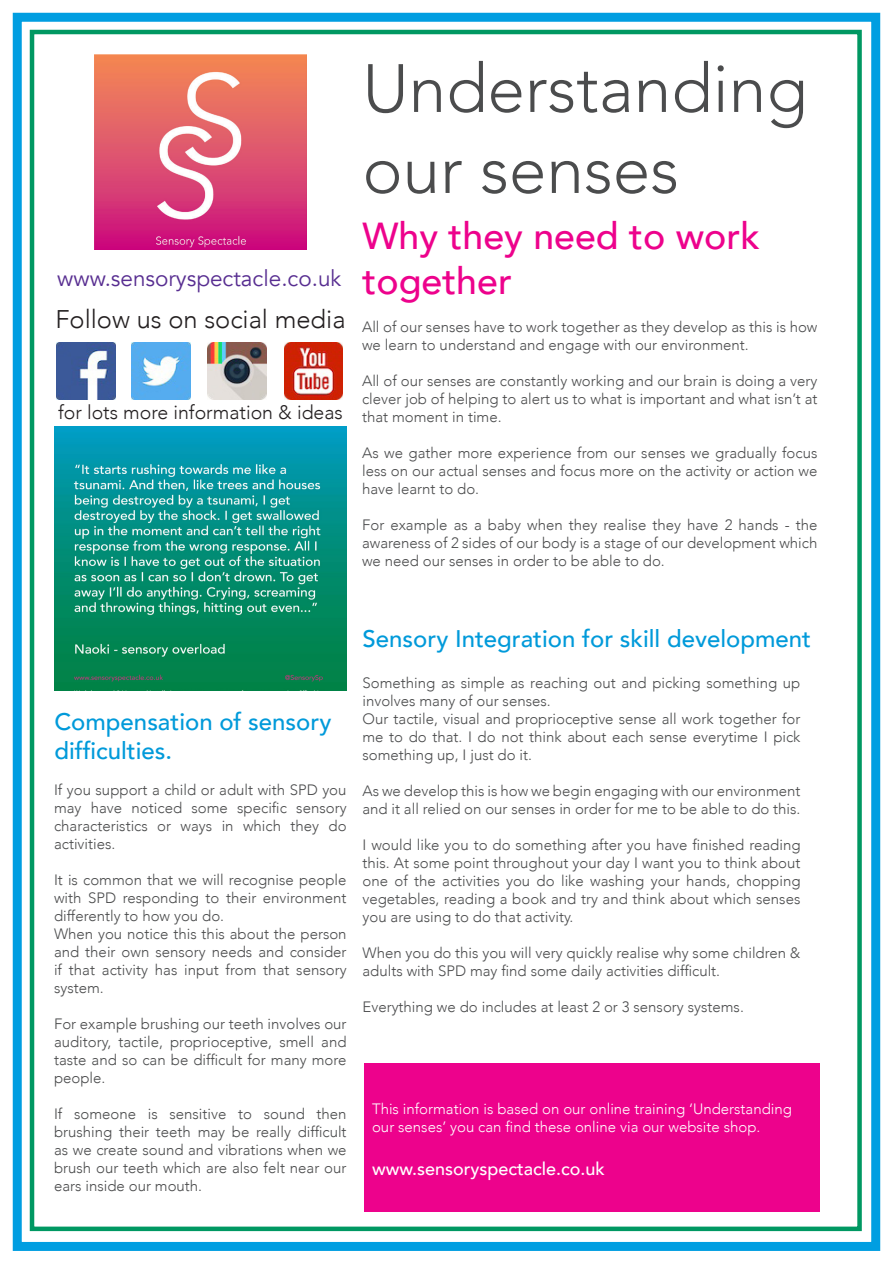
<style>
.page{position:relative;width:893px;height:1263px;background:#fff}
.page>*{position:absolute;margin:0;border:0;box-sizing:border-box;transform-origin:0 0}
.t1{font:300 67.5px/81px "Avenir";color:#4b4c4d}
.t2{font:500 37.5px/45px "Avenir";color:#ed028c}
.t3{font:300 25.5px "Avenir";color:#231f20}
.t4{font:500 24px/28.8px "Avenir";color:#019ada}
.t5{font:22.5px "Avenir";color:#582e91}
.t6{font:300 19.5px "Avenir";color:#231f20}
.t7{font:500 18px "Avenir";color:#fff}
.t8{font:300 15px/18px "Avenir";color:#4b4c4d;text-align:justify}
.t9{font:300 15px/18px "Avenir";color:#fff}
</style>
<div class="page">
<div style="left:13px;top:13px;width:867px;height:1238px;border:9px solid #009ee1"></div>
<div style="left:30px;top:30px;width:832px;height:1201px;border:4px solid #009862"></div>
<img style="left:94px;top:54px;width:213px;height:195px">
<img style="left:54px;top:426px;width:293px;height:264px">
<img style="left:284px;top:342px;width:59px;height:58px">
<div style="left:364px;top:1063px;width:455px;height:149px;background:#ed028c"></div>
<img style="left:207px;top:342px;width:59px;height:58px">
<img style="left:132px;top:342px;width:58px;height:58px">
<img style="left:57px;top:342px;width:58px;height:58px">
<p class="t5" style="left:57px;top:265px;width:286px">www.sensoryspectacle.co.uk</p>
<p class="t3" style="left:55px;top:305px;width:292px">Follow us on social media</p>
<p class="t6" style="left:58px;top:401px;width:286px">for lots more information &amp; ideas</p>
<p class="t1" style="left:362px;top:48px;width:447px">Understanding our senses</p>
<p class="t2" style="left:362px;top:211px;width:399px">Why they need to work together</p>
<p class="t8" style="left:362px;top:318px;width:457px">All of our senses have to work together as they develop as this is how we learn to understand and engage with our environment.</p>
<p class="t8" style="left:362px;top:372px;width:457px">All of our senses are constantly working and our brain is doing a very clever job of helping to alert us to what is important and what isn’t at that moment in time.</p>
<p class="t8" style="left:362px;top:444px;width:457px">As we gather more experience from our senses we gradually focus less on our actual senses and focus more on the activity or action we have learnt to do.</p>
<p class="t8" style="left:362px;top:516px;width:457px">For example as a baby when they realise they have 2 hands - the awareness of 2 sides of our body is a stage of our development which we need our senses in order to be able to do.</p>
<p class="t4" style="left:54px;top:706px;width:279px">Compensation of sensory difficulties.</p>
<p class="t8" style="left:54px;top:781px;width:294px">If you support a child or adult with SPD you may have noticed some specific sensory characteristics or ways in which they do activities.</p>
<p class="t8" style="left:54px;top:871px;width:294px">It is common that we will recognise people with SPD responding to their environment differently to how you do.</p>
<p class="t8" style="left:54px;top:925px;width:294px">When you notice this this about the person and their own sensory needs and consider if that activity has input from that sensory system.</p>
<p class="t8" style="left:54px;top:1015px;width:294px">For example brushing our teeth involves our auditory, tactile, proprioceptive, smell and taste and so can be difficult for many more people.</p>
<p class="t8" style="left:54px;top:1105px;width:294px">If someone is sensitive to sound then brushing their teeth may be really difficult as we create sound and vibrations when we brush our teeth which are also felt near our ears inside our mouth.</p>
<p class="t4" style="left:362px;top:623px;width:450px">Sensory Integration for skill development</p>
<p class="t8" style="left:362px;top:673px;width:439px">Something as simple as reaching out and picking something up involves many of our senses.</p>
<p class="t8" style="left:362px;top:709px;width:439px">Our tactile, visual and proprioceptive sense all work together for me to do that. I do not think about each sense everytime I pick something up, I just do it.</p>
<p class="t8" style="left:362px;top:781px;width:439px">As we develop this is how we begin engaging with our environment and it all relied on our senses in order for me to be able to do this.</p>
<p class="t8" style="left:362px;top:835px;width:439px">I would like you to do something after you have finished reading this. At some point throughout your day I want you to think about one of the activities you do like washing your hands, chopping vegetables, reading a book and try and think about which senses you are using to do that activity.</p>
<p class="t8" style="left:362px;top:943px;width:439px">When you do this you will very quickly realise why some children &amp; adults with SPD may find some daily activities difficult.</p>
<p class="t8" style="left:362px;top:997px;width:383px">Everything we do includes at least 2 or 3 sensory systems.</p>
<p class="t9" style="left:372px;top:1100px;width:421px">This information is based on our online training ‘Understanding our senses’ you can find these online via our website shop.</p>
<p class="t7" style="left:372px;top:1153px;width:234px">www.sensoryspectacle.co.uk</p>
</div>
